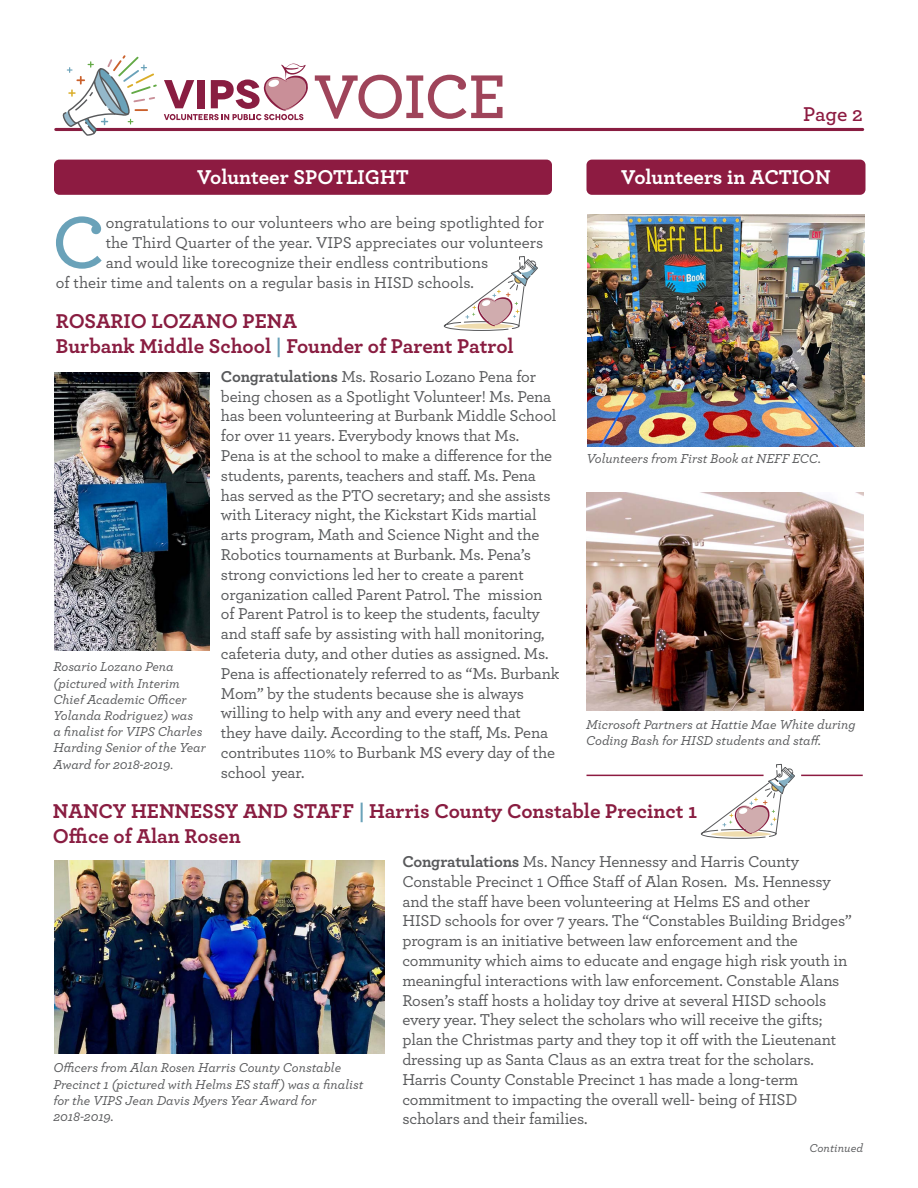
<style>
.page{position:relative;width:918px;height:1188px;background:#fff}
.page>*{position:absolute;margin:0;border:0;box-sizing:border-box;transform-origin:0 0}
.t1{font:600 76.65px "Archer";color:#6aa2b9}
.t2{font:700 21px/25.2px "Archer";color:#891d41}
.t3{font:700 21px "Archer";color:#fff}
.t4{font:600 21px "Archer";color:#8d1b41}
.t5{font:500 16.5px/19.8px "Archer";letter-spacing:-.01em;color:#58595b}
.t6{font:italic 500 13.5px/16.2px "Archer";color:#58595b}
.t7{font:italic 500 12px "Archer";color:#58595b}
.s1{color:#6aa2b9}
.s2{font-weight:700}
.s3{font-family:"Minion Pro";font-weight:400;font-style:normal}
</style>
<div class="page">
<div style="left:54px;top:160px;width:498px;height:35px;background:#8d1b41;border-radius:5px"></div>
<div style="left:587px;top:160px;width:279px;height:35px;background:#8d1b41;border-radius:5px"></div>
<svg style="left:443px;top:256px;width:95px;height:75px"></svg>
<img style="left:55px;top:372px;width:154px;height:279px">
<img style="left:54px;top:860px;width:331px;height:193px">
<img style="left:587px;top:215px;width:277px;height:232px">
<img style="left:586px;top:492px;width:278px;height:219px">
<hr style="left:586px;top:775px;width:178px;height:1px;background:#8d1b41">
<hr style="left:801px;top:775px;width:62px;height:1px;background:#8d1b41">
<svg style="left:700px;top:764px;width:95px;height:75px"></svg>
<svg style="left:315px;top:75px;width:188px;height:44px"></svg>
<svg style="left:164px;top:63px;width:144px;height:57px"></svg>
<hr style="left:56px;top:128px;width:807px;height:3px;background:#891d41">
<svg style="left:62px;top:55px;width:95px;height:81px"></svg>
<p class="t4" style="left:803px;top:98px;width:61px">Page 2</p>
<p class="t3" style="left:197px;top:160px;width:213px">Volunteer SPOTLIGHT</p>
<p class="t3" style="left:621px;top:160px;width:211px">Volunteers in ACTION</p>
<h1 class="t1" style="left:52px;top:185px;width:55px">C</h1>
<p class="t5" style="left:106px;top:212px;width:440px">ongratulations to our volunteers who are being spotlighted for</p>
<p class="t5" style="left:106px;top:232px;width:439px">the Third Quarter of the year. VIPS appreciates our volunteers</p>
<p class="t5" style="left:106px;top:252px;width:384px">and would like torecognize their endless contributions</p>
<p class="t5" style="left:56px;top:271px;width:420px">of their time and talents on a regular basis in HISD schools.</p>
<p class="t2" style="left:56px;top:307px;width:459px">ROSARIO LOZANO PENA<br>Burbank Middle School <span class="s1">|</span> Founder of Parent Patrol</p>
<p class="t5" style="left:221px;top:366px;width:340px"><span class="s2">Congratulations</span> Ms. Rosario Lozano Pena for being chosen as a Spotlight Volunteer! Ms. Pena has been volunteering at Burbank Middle School for over 11 years. Everybody knows that Ms.<br>Pena is at the school to make a difference for the students, parents, teachers and staff. Ms. Pena has served as the PTO secretary; and she assists with Literacy night, the Kickstart Kids martial arts program, Math and Science Night and the Robotics tournaments at Burbank. Ms. Pena’s strong convictions led her to create a parent organization called Parent Patrol. The mission of Parent Patrol is to keep the students, faculty and staff safe by assisting with hall monitoring, cafeteria duty, and other duties as assigned. Ms.<br>Pena is affectionately referred to as “Ms. Burbank Mom” by the students because she is always willing to help with any and every need that<br>they have daily. According to the staff, Ms. Pena contributes 110% to Burbank MS every day of the school year.</p>
<p class="t6" style="left:53px;top:658px;width:154px">Rosario Lozano Pena (pictured with Interim<br>Chief Academic Officer<br>Yolanda Rodriguez) was<br>a finalist for VIPS Charles<br>Harding Senior of the Year<br>Award for 2018-2019<span class="s3">.</span></p>
<p class="t6" style="left:586px;top:450px;width:236px">Volunteers from First Book at NEFF ECC.</p>
<p class="t6" style="left:586px;top:716px;width:271px">Microsoft Partners at Hattie Mae White during<br>Coding Bash for HISD students and staff.</p>
<p class="t2" style="left:53px;top:797px;width:646px">NANCY HENNESSY AND STAFF <span class="s1">|</span> Harris County Constable Precinct 1<br>Office of Alan Rosen</p>
<p class="t6" style="left:53px;top:1059px;width:311px">Officers from Alan Rosen Harris County Constable Precinct 1 (pictured with Helms ES staff) was a finalist for the VIPS Jean Davis Myers Year Award for 2018-2019.</p>
<p class="t5" style="left:402px;top:851px;width:451px"><span class="s2">Congratulations</span> Ms. Nancy Hennessy and Harris County Constable Precinct 1 Office Staff of Alan Rosen. Ms. Hennessy and the staff have been volunteering at Helms ES and other HISD schools for over 7 years. The “Constables Building Bridges” program is an initiative between law enforcement and the community which aims to educate and engage high risk youth in meaningful interactions with law enforcement. Constable Alans Rosen’s staff hosts a holiday toy drive at several HISD schools every year. They select the scholars who will receive the gifts; plan the Christmas party and they top it off with the Lieutenant dressing up as Santa Claus as an extra treat for the scholars.<br>Harris County Constable Precinct 1 has made a long-term commitment to impacting the overall well- being of HISD scholars and their families.</p>
<p class="t7" style="left:810px;top:1139px;width:55px">Continued</p>
</div>
